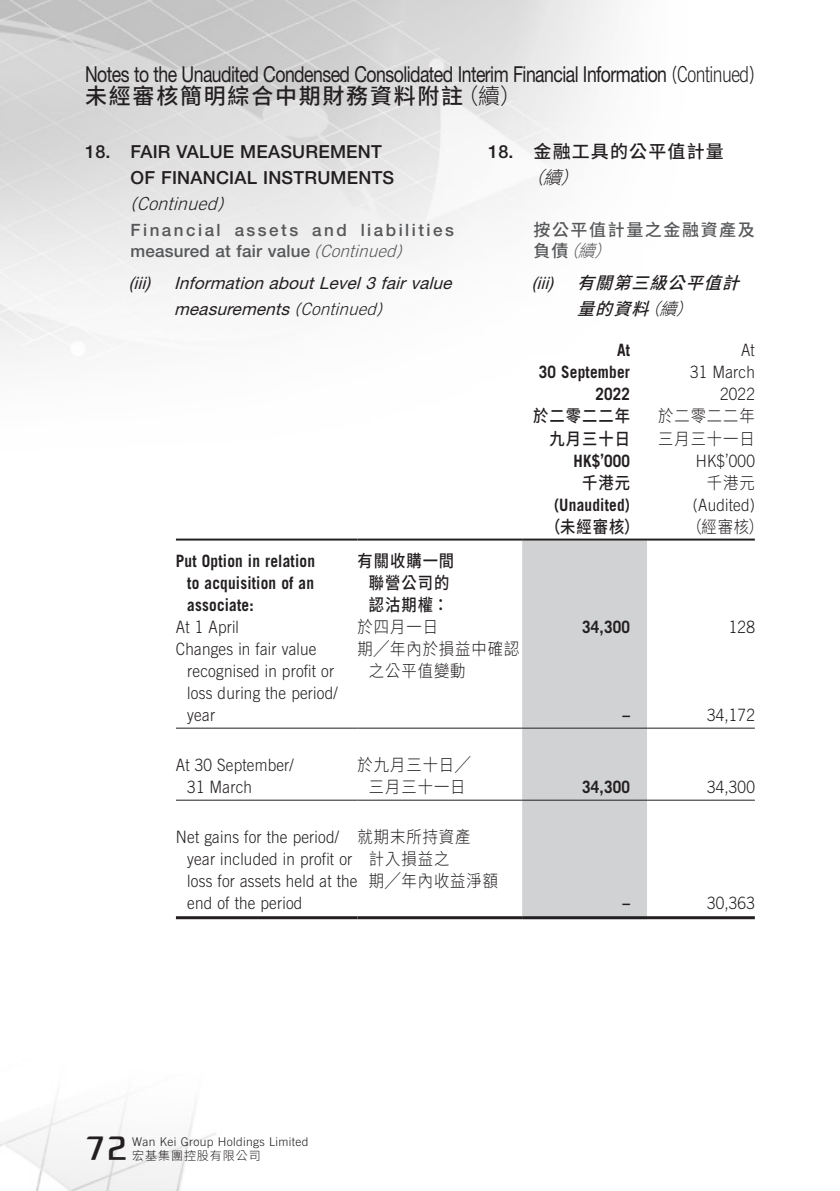
<style>
.page{position:relative;width:840px;height:1191px;background:#fff}
.page>*{position:absolute;margin:0;border:0;box-sizing:border-box;transform-origin:0 0}
.t1{font:35px "Tensentype Rui Hei GB18030 W3";color:#231f20}
.t2{font:22px "Helvetica Neue LT Std";letter-spacing:-.03em;color:#231f20;scale:.8 1}
.t3{font:500 22px "Source Han Sans TC";letter-spacing:.08em;color:#231f20}
.Heading_1{font:500 18px/26px "Helvetica Neue LT Std";letter-spacing:.015em;color:#231f20}
.Heading_1-2{font:500 18px/26px "Source Han Sans TC";letter-spacing:.065em;color:#231f20}
.Body_Text{font:300 17px/22px "Trade Gothic LT Std";letter-spacing:.015em;color:#231f20;scale:.9 1}
.Body_Text-2{font:700 17px/22px "Trade Gothic LT Std";letter-spacing:.015em;color:#231f20;text-align:justify;scale:.9 1}
.Body_Text-3{font:300 17px/22px "Source Han Sans TC";letter-spacing:.065em;color:#231f20;scale:.9 1}
.Heading_3{font:italic 17px/26px "Helvetica Neue LT Std";color:#231f20}
.Body_Text-4{font:500 17px/21px "Helvetica Neue LT Std";letter-spacing:.145em;color:#57585a}
.Body_Text-5{font:500 17px/22px "Source Han Sans TC";letter-spacing:.065em;color:#231f20;text-align:center;scale:.9 1}
.Body_Text-6{font:500 17px/21px "Source Han Sans TC";letter-spacing:.09em;color:#57585a}
.Heading_3-2{font:italic 500 17px/26px "Source Han Sans TC";color:#231f20}
.t4{font:300 12px "Trade Gothic LT Std";letter-spacing:.03em;color:#231f20}
.t5{font:300 12px "Source Han Sans TC";letter-spacing:.08em;color:#231f20}
.s1{font-family:"Trade Gothic LT Std";font-weight:300}
.s2{font-weight:300}
.s3{font-family:"Trade Gothic LT Std";font-weight:300;font-style:italic}
.s4{font-family:"Helvetica Neue LT Std"}
.s5{font-weight:300;font-style:italic}
</style>
<div class="page">
<img style="left:0;top:0;width:755px;height:1191px">
<div style="left:522px;top:540px;width:124px;height:376px;background:#d1d2d4"></div>
<hr style="left:176px;top:538px;width:181px;height:2px;background:#231f20">
<hr style="left:357px;top:538px;width:165px;height:2px;background:#231f20">
<hr style="left:522px;top:538px;width:124px;height:2px;background:#231f20">
<hr style="left:646px;top:538px;width:108px;height:2px;background:#231f20">
<hr style="left:176px;top:727px;width:181px;height:1px;background:#231f20">
<hr style="left:357px;top:727px;width:165px;height:1px;background:#231f20">
<hr style="left:522px;top:727px;width:124px;height:1px;background:#231f20">
<hr style="left:646px;top:727px;width:108px;height:1px;background:#231f20">
<hr style="left:176px;top:799px;width:181px;height:1px;background:#231f20">
<hr style="left:357px;top:799px;width:165px;height:1px;background:#231f20">
<hr style="left:522px;top:799px;width:124px;height:1px;background:#231f20">
<hr style="left:646px;top:799px;width:108px;height:1px;background:#231f20">
<hr style="left:176px;top:916px;width:181px;height:3px;background:#231f20">
<hr style="left:357px;top:916px;width:165px;height:3px;background:#231f20">
<hr style="left:522px;top:916px;width:124px;height:3px;background:#231f20">
<hr style="left:646px;top:916px;width:108px;height:3px;background:#231f20">
<p class="t2" style="left:85px;top:61px;width:838px">Notes to the Unaudited Condensed Consolidated Interim Financial Information <span class="s1">(Continued)</span></p>
<p class="t3" style="left:85px;top:83px;width:438px">未經審核簡明綜合中期財務資料附註<span class="s2">（續）</span></p>
<p class="Heading_1" style="left:130px;top:138px;width:265px;text-indent:-45px">18. FAIR VALUE MEASUREMENT<br>OF FINANCIAL INSTRUMENTS <span class="s3">(Continued)</span></p>
<p class="Body_Text-4" style="left:130px;top:220px;width:325px">Financial assets and liabilities measured at fair value <span class="s3">(Continued)</span></p>
<p class="Heading_3" style="left:129px;top:270px;width:23px">(iii)</p>
<p class="Heading_3" style="left:174px;top:270px;width:284px">Information aboutLevel3 fairvalue measurements<span class="s1">(Continued)</span></p>
<p class="Heading_1-2" style="left:525px;top:138px;width:200px;text-indent:-37px"><span class="s4">18.</span> 金融工具的公平值計量<span class="s5">（續）</span></p>
<p class="Body_Text-6" style="left:533px;top:220px;width:223px">按公平值計量之金融資產及負債<span class="s5">（續）</span></p>
<p class="Heading_3" style="left:531px;top:270px;width:23px">(iii)</p>
<p class="Heading_3-2" style="left:577px;top:270px;width:176px">有關第三級公平值計量的資料<span class="s2">（續）</span></p>
<p class="Body_Text-2" style="left:616px;top:339px;width:16px">At</p>
<p class="Body_Text-2" style="left:538px;top:361px;width:103px">30 September</p>
<p class="Body_Text-2" style="left:595px;top:383px;width:40px">2022</p>
<p class="Body_Text-5" style="left:533px;top:405px;width:109px">於二零二二年</p>
<p class="Body_Text-5" style="left:549px;top:427px;width:91px">九月三十日</p>
<p class="Body_Text" style="left:740px;top:339px;width:17px">At</p>
<p class="Body_Text" style="left:689px;top:361px;width:73px">31 March</p>
<p class="Body_Text" style="left:719px;top:383px;width:40px">2022</p>
<p class="Body_Text-3" style="left:657px;top:405px;width:109px">於二零二二年</p>
<p class="Body_Text-3" style="left:657px;top:427px;width:109px">三月三十一日</p>
<p class="Body_Text-2" style="left:573px;top:449px;width:64px">HK$’000</p>
<p class="Body_Text" style="left:695px;top:449px;width:67px">HK$’000</p>
<p class="Body_Text-5" style="left:581px;top:471px;width:55px">千港元</p>
<p class="Body_Text-3" style="left:706px;top:471px;width:55px">千港元</p>
<p class="Body_Text-2" style="left:553px;top:493px;width:86px">(Unaudited)</p>
<p class="Body_Text" style="left:692px;top:493px;width:70px">(Audited)</p>
<p class="Body_Text-5" style="left:545px;top:515px;width:106px">（未經審核）</p>
<p class="Body_Text-3" style="left:686px;top:515px;width:88px">（經審核）</p>
<p class="Body_Text-2" style="left:187px;top:549px;width:143px;text-indent:-11px">Put Option in relation to acquisition of an associate:</p>
<p class="Body_Text-5" style="left:357px;top:549px;width:109px">有關收購一間聯營公司的認沽期權：</p>
<p class="Body_Text" style="left:176px;top:615px;width:72px">At 1 April</p>
<p class="Body_Text-3" style="left:357px;top:615px;width:91px">於四月一日</p>
<p class="Body_Text-2" style="left:582px;top:615px;width:55px">34,300</p>
<p class="Body_Text" style="left:728px;top:615px;width:30px">128</p>
<p class="Body_Text" style="left:187px;top:637px;width:168px;text-indent:-11px">Changes in fair value recognised in profit or loss during the period/ year</p>
<p class="Body_Text-3" style="left:369px;top:637px;width:169px;text-indent:-11px">期╱年內於損益中確認之公平值變動</p>
<p class="Body_Text-2" style="left:622px;top:703px;width:10px">–</p>
<p class="Body_Text" style="left:706px;top:703px;width:55px">34,172</p>
<p class="Body_Text" style="left:187px;top:753px;width:120px;text-indent:-11px">At 30 September/<br>31 March</p>
<p class="Body_Text-3" style="left:357px;top:753px;width:127px;text-align:center">於九月三十日╱三月三十一日</p>
<p class="Body_Text" style="left:187px;top:825px;width:191px;text-indent:-11px">Net gains for the period/ year included in profit or loss for assets held at the end of the period</p>
<p class="Body_Text-3" style="left:369px;top:825px;width:145px;text-indent:-11px">就期末所持資產<br>計入損益之<br>期╱年內收益淨額</p>
<p class="Body_Text-2" style="left:582px;top:775px;width:55px">34,300</p>
<p class="Body_Text" style="left:706px;top:775px;width:55px">34,300</p>
<p class="Body_Text-2" style="left:622px;top:891px;width:10px">–</p>
<p class="Body_Text" style="left:706px;top:891px;width:55px">30,363</p>
<h1 class="t1" style="left:85px;top:1124px;width:44px">72</h1>
<p class="t4" style="left:132px;top:1134px;width:178px">Wan Kei Group Holdings Limited</p>
<p class="t5" style="left:132px;top:1148px;width:130px">宏基集團控股有限公司</p>
</div>
